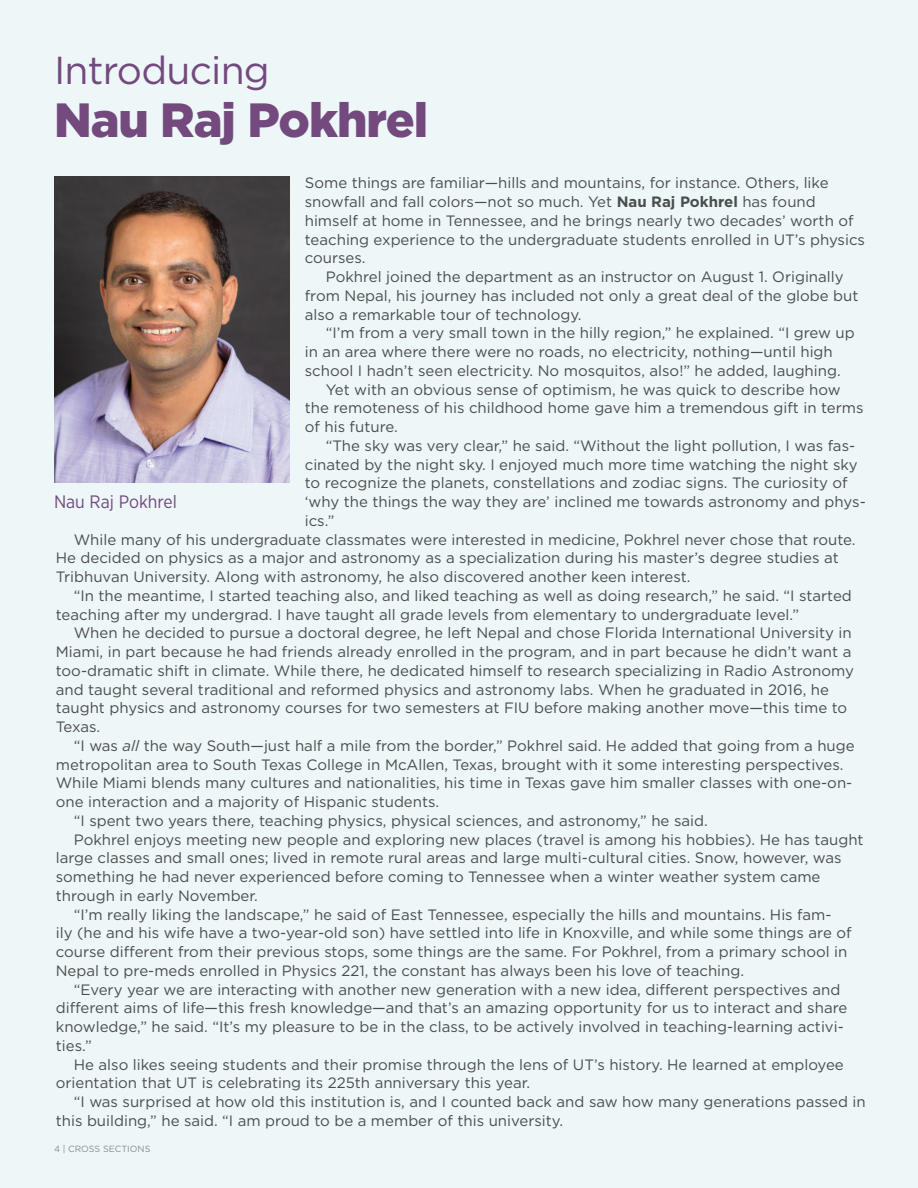
<style>
.page{position:relative;width:918px;height:1188px;background:#edf7f8}
.page>*{position:absolute;margin:0;border:0;box-sizing:border-box;transform-origin:0 0}
.t1{font:900 48px "Gotham";letter-spacing:-.02em;color:#73497e}
.t2{font:39px "Gotham";letter-spacing:-.02em;color:#73497e}
.t3{font:18px "Gotham Narrow";color:#73497e}
.t4{font:15px/18.8px "Gotham";color:#4b4c4d}
.t5{font:9px "Gotham";color:#8a8c8f}
.s1{font-weight:700}
.s2{font-style:italic}
</style>
<div class="page">
<img style="left:54px;top:176px;width:236px;height:306px">
<p class="t2" style="left:54px;top:46px;width:217px">Introducing</p>
<p class="t1" style="left:54px;top:87px;width:376px">Nau Raj Pokhrel</p>
<p class="t4" style="left:305px;top:173px;width:562px">Some things are familiar—hills and mountains, for instance. Others, like snowfall and fall colors—not so much. Yet <span class="s1">Nau Raj Pokhrel</span> has found himself at home in Tennessee, and he brings nearly two decades’ worth of teaching experience to the undergraduate students enrolled in UT’s physics courses.</p>
<p class="t4" style="left:305px;top:267px;width:555px;text-indent:21px">Pokhrel joined the department as an instructor on August 1. Originally from Nepal, his journey has included not only a great deal of the globe but also a remarkable tour of technology.</p>
<p class="t4" style="left:305px;top:323px;width:551px;text-indent:21px">“I’m from a very small town in the hilly region,” he explained. “I grew up in an area where there were no roads, no electricity, nothing—until high school I hadn’t seen electricity. No mosquitos, also!” he added, laughing.</p>
<p class="t4" style="left:305px;top:380px;width:560px;text-indent:21px">Yet with an obvious sense of optimism, he was quick to describe how the remoteness of his childhood home gave him a tremendous gift in terms of his future.</p>
<p class="t4" style="left:305px;top:436px;width:563px;text-indent:21px">“The sky was very clear,” he said. “Without the light pollution, I was fas&shy;cinated by the night sky. I enjoyed much more time watching the night sky to recognize the planets, constellations and zodiac signs. The curiosity of ‘why the things the way they are’ inclined me towards astronomy and phys&shy;ics.”</p>
<p class="t4" style="left:56px;top:530px;width:801px;text-indent:18px">While many of his undergraduate classmates were interested in medicine, Pokhrel never chose that route.<br>He decided on physics as a major and astronomy as a specialization during his master’s degree studies at<br>Tribhuvan University. Along with astronomy, he also discovered another keen interest.</p>
<p class="t4" style="left:56px;top:586px;width:798px;text-indent:18px">“In the meantime, I started teaching also, and liked teaching as well as doing research,” he said. “I started teaching after my undergrad. I have taught all grade levels from elementary to undergraduate level.”</p>
<p class="t4" style="left:56px;top:623px;width:800px;text-indent:18px">When he decided to pursue a doctoral degree, he left Nepal and chose Florida International University in Miami, in part because he had friends already enrolled in the program, and in part because he didn’t want a too-dramatic shift in climate. While there, he dedicated himself to research specializing in Radio Astronomy and taught several traditional and reformed physics and astronomy labs. When he graduated in 2016, he taught physics and astronomy courses for two semesters at FIU before making another move—this time to Texas.</p>
<p class="t4" style="left:56px;top:736px;width:800px;text-indent:18px">“I was <span class="s2">all</span> the way South—just half a mile from the border,” Pokhrel said. He added that going from a huge metropolitan area to South Texas College in McAllen, Texas, brought with it some interesting perspectives.<br>While Miami blends many cultures and nationalities, his time in Texas gave him smaller classes with one-on&shy;one interaction and a majority of Hispanic students.</p>
<p class="t4" style="left:74px;top:811px;width:635px">“I spent two years there, teaching physics, physical sciences, and astronomy,” he said.</p>
<p class="t4" style="left:56px;top:830px;width:809px;text-indent:18px">Pokhrel enjoys meeting new people and exploring new places (travel is among his hobbies). He has taught large classes and small ones; lived in remote rural areas and large multi-cultural cities. Snow, however, was something he had never experienced before coming to Tennessee when a winter weather system came through in early November.</p>
<p class="t4" style="left:56px;top:905px;width:797px;text-indent:18px">“I’m really liking the landscape,” he said of East Tennessee, especially the hills and mountains. His fam&shy;ily (he and his wife have a two-year-old son) have settled into life in Knoxville, and while some things are of course different from their previous stops, some things are the same. For Pokhrel, from a primary school in Nepal to pre-meds enrolled in Physics 221, the constant has always been his love of teaching.</p>
<p class="t4" style="left:56px;top:980px;width:793px;text-indent:18px">“Every year we are interacting with another new generation with a new idea, different perspectives and different aims of life—this fresh knowledge—and that’s an amazing opportunity for us to interact and share knowledge,” he said. “It’s my pleasure to be in the class, to be actively involved in teaching-learning activi&shy;ties.”</p>
<p class="t4" style="left:56px;top:1055px;width:789px;text-indent:18px">He also likes seeing students and their promise through the lens of UT’s history. He learned at employee orientation that UT is celebrating its 225th anniversary this year.</p>
<p class="t4" style="left:56px;top:1092px;width:811px;text-indent:18px">“I was surprised at how old this institution is, and I counted back and saw how many generations passed in this building,” he said. “I am proud to be a member of this university.</p>
<p class="t5" style="left:54px;top:1143px;width:98px">4 | CROSS SECTIONS</p>
<p class="t3" style="left:54px;top:490px;width:124px">Nau Raj Pokhrel</p>
</div>
